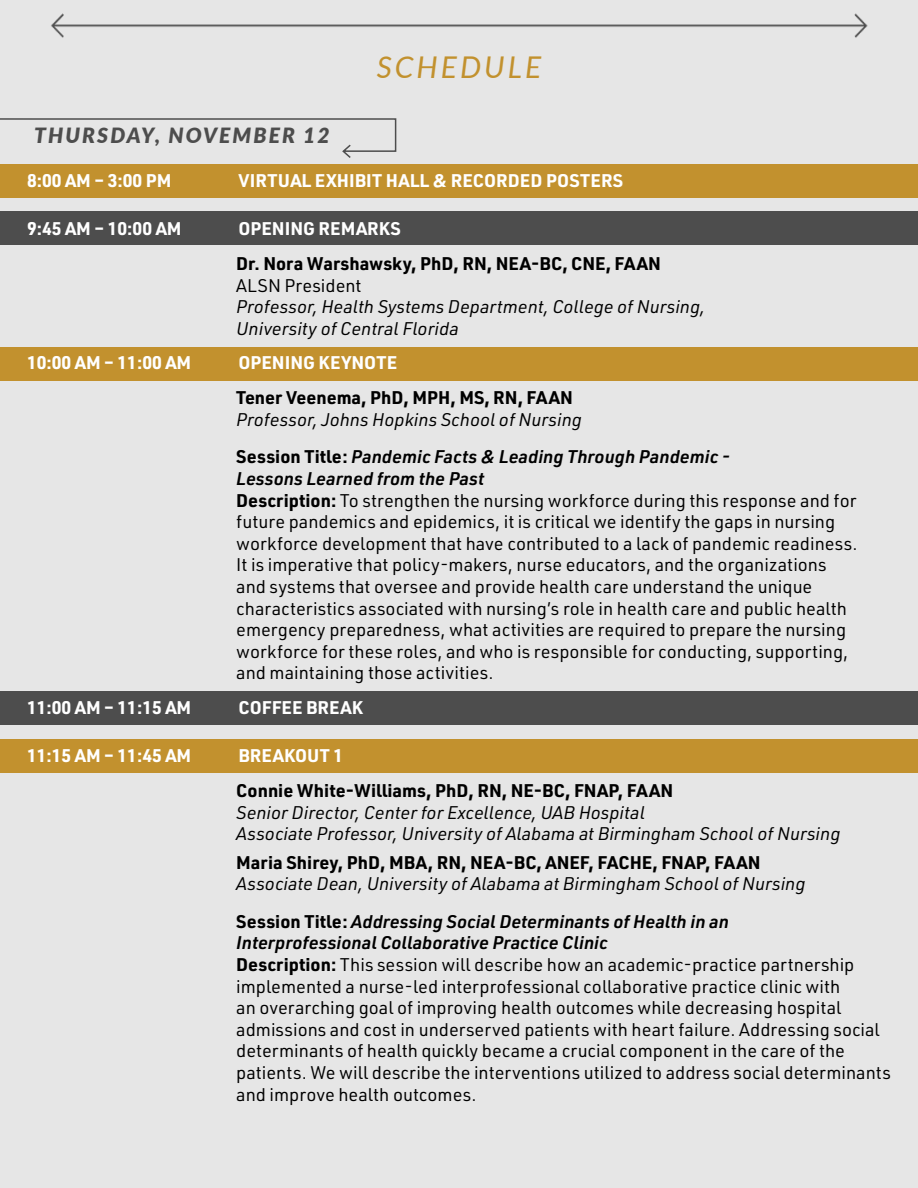
<style>
.page{position:relative;width:918px;height:1188px;background:#e6e6e6}
.page>*{position:absolute;margin:0;border:0;box-sizing:border-box;transform-origin:0 0}
.t1{font:italic 30px "Lato";letter-spacing:.1em;color:#c2912e}
.t2{font:italic 900 21px "Lato";letter-spacing:.1em;color:#4d4d4d}
.t3{font:18px/21.6px "URWDIN";color:#000}
.t4{font:italic 18px/21.6px "URWDIN";color:#000}
.t5{font:700 18px "URWDIN";color:#000}
.t6{font:700 18px "URWDIN";color:#fff}
.s1{font-weight:700;font-style:normal}
.s2{font-weight:600}
.s3{font-weight:600;font-style:italic}
.s4{font-weight:700}
</style>
<div class="page">
<div style="left:0;top:165px;width:918px;height:33px;background:#c2912e"></div>
<div style="left:0;top:739px;width:918px;height:34px;background:#c2912e"></div>
<div style="left:0;top:347px;width:918px;height:33px;background:#c2912e"></div>
<div style="left:0;top:212px;width:918px;height:33px;background:#4d4d4d"></div>
<div style="left:0;top:692px;width:918px;height:33px;background:#4d4d4d"></div>
<img style="left:51px;top:13px;width:817px;height:25px">
<svg style="left:0;top:118px;width:397px;height:40px"></svg>
<p class="t2" style="left:34px;top:119px;width:297px">THURSDAY, NOVEMBER 12</p>
<h1 class="t1" style="left:377px;top:45px;width:166px">SCHEDULE</h1>
<p class="t6" style="left:27px;top:168px;width:146px">8:00 AM – 3:00 PM</p>
<p class="t6" style="left:238px;top:168px;width:386px">VIRTUAL EXHIBIT HALL &amp; RECORDED POSTERS</p>
<p class="t6" style="left:27px;top:216px;width:156px">9:45 AM – 10:00 AM</p>
<p class="t6" style="left:238px;top:216px;width:164px">OPENING REMARKS</p>
<p class="t5" style="left:236px;top:251px;width:426px">Dr. Nora Warshawsky, PhD, RN, NEA-BC, CNE, FAAN</p>
<p class="t3" style="left:236px;top:274px;width:127px">ALSN President</p>
<p class="t4" style="left:236px;top:295px;width:471px">Professor, Health Systems Department, College of Nursing,<br>University of Central Florida</p>
<p class="t6" style="left:27px;top:350px;width:166px">10:00 AM – 11:00 AM</p>
<p class="t6" style="left:238px;top:350px;width:160px">OPENING KEYNOTE</p>
<p class="t5" style="left:236px;top:386px;width:338px">Tener Veenema, PhD, MPH, MS, RN, FAAN</p>
<p class="t4" style="left:236px;top:400px;width:496px;line-height:37.5px">Professor, Johns Hopkins School of Nursing<br><span class="s1">Session Title:</span> <span class="s2">Pandemic Facts &amp; Leading Through Pandemic -</span></p>
<p class="t3" style="left:236px;top:467px;width:623px"><span class="s3">Lessons Learned from the Past<br></span><span class="s4">Description:</span> To strengthen the nursing workforce during this response and for future pandemics and epidemics, it is critical we identify the gaps in nursing workforce development that have contributed to a lack of pandemic readiness.<br>It is imperative that policy-makers, nurse educators, and the organizations and systems that oversee and provide health care understand the unique characteristics associated with nursing’s role in health care and public health emergency preparedness, what activities are required to prepare the nursing workforce for these roles, and who is responsible for conducting, supporting, and maintaining those activities.</p>
<p class="t6" style="left:27px;top:695px;width:166px">11:00 AM – 11:15 AM</p>
<p class="t6" style="left:238px;top:695px;width:126px">COFFEE BREAK</p>
<p class="t6" style="left:27px;top:743px;width:166px">11:15 AM – 11:45 AM</p>
<p class="t6" style="left:238px;top:743px;width:106px">BREAKOUT 1</p>
<p class="t5" style="left:236px;top:778px;width:438px">Connie White-Williams, PhD, RN, NE-BC, FNAP, FAAN</p>
<p class="t4" style="left:236px;top:801px;width:606px">Senior Director, Center for Excellence, UAB Hospital<br>Associate Professor, University of Alabama at Birmingham School of Nursing</p>
<p class="t5" style="left:236px;top:850px;width:526px">Maria Shirey, PhD, MBA, RN, NEA-BC, ANEF, FACHE, FNAP, FAAN</p>
<p class="t4" style="left:236px;top:865px;width:571px;line-height:37.5px">Associate Dean, University of Alabama at Birmingham School of Nursing<br><span class="s1">Session Title:</span> <span class="s2">Addressing Social Determinants of Health in an</span></p>
<p class="t3" style="left:236px;top:932px;width:656px"><span class="s3">Interprofessional Collaborative Practice Clinic<br></span><span class="s4">Description:</span> This session will describe how an academic-practice partnership implemented a nurse-led interprofessional collaborative practice clinic with<br>an overarching goal of improving health outcomes while decreasing hospital admissions and cost in underserved patients with heart failure. Addressing social determinants of health quickly became a crucial component in the care of the patients. We will describe the interventions utilized to address social determinants and improve health outcomes.</p>
</div>
